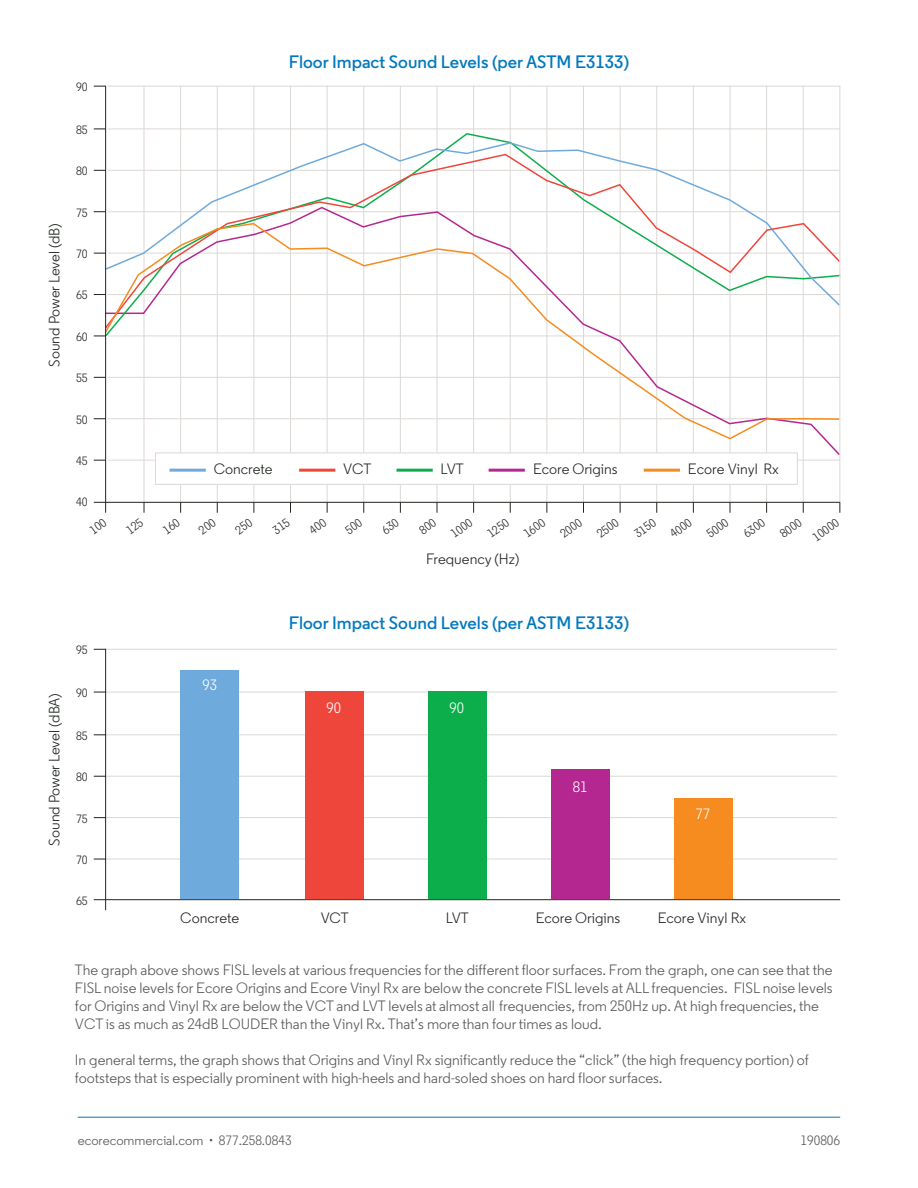
<style>
.page{position:relative;width:918px;height:1188px;background:#fff}
.page>*{position:absolute;margin:0;border:0;box-sizing:border-box;transform-origin:0 0}
.t1{font:600 18px "Regular";color:#0078c0}
.t2{font:15px/18px "Regular";color:#56575a}
.t3{font:15px "Regular";color:#20261f}
.t4{font:15px "Regular";color:#fff}
.t5{font:13.5px "Regular";color:#56575a}
.t6{font:12px "Regular";color:#231f20}
</style>
<div class="page">
<hr style="left:108px;top:86px;width:732px;height:1px;background:#dcd8d5">
<hr style="left:108px;top:129px;width:732px;height:1px;background:#dcd8d5">
<hr style="left:108px;top:460px;width:732px;height:1px;background:#dcd8d5">
<hr style="left:105px;top:649px;width:732px;height:1px;background:#dcd8d5">
<hr style="left:105px;top:692px;width:732px;height:1px;background:#dcd8d5">
<hr style="left:105px;top:734px;width:732px;height:1px;background:#dcd8d5">
<hr style="left:105px;top:776px;width:732px;height:1px;background:#dcd8d5">
<hr style="left:105px;top:817px;width:732px;height:1px;background:#dcd8d5">
<hr style="left:105px;top:859px;width:732px;height:1px;background:#dcd8d5">
<hr style="left:437px;top:86px;width:1px;height:417px;background:#dcd8d5">
<hr style="left:144px;top:86px;width:1px;height:417px;background:#dcd8d5">
<hr style="left:473px;top:86px;width:1px;height:417px;background:#dcd8d5">
<hr style="left:180px;top:86px;width:1px;height:417px;background:#dcd8d5">
<hr style="left:510px;top:86px;width:1px;height:417px;background:#dcd8d5">
<hr style="left:217px;top:86px;width:1px;height:417px;background:#dcd8d5">
<hr style="left:547px;top:86px;width:1px;height:417px;background:#dcd8d5">
<hr style="left:254px;top:86px;width:1px;height:417px;background:#dcd8d5">
<hr style="left:583px;top:86px;width:1px;height:417px;background:#dcd8d5">
<hr style="left:290px;top:86px;width:1px;height:417px;background:#dcd8d5">
<hr style="left:620px;top:86px;width:1px;height:417px;background:#dcd8d5">
<hr style="left:327px;top:86px;width:1px;height:417px;background:#dcd8d5">
<hr style="left:656px;top:86px;width:1px;height:417px;background:#dcd8d5">
<hr style="left:363px;top:86px;width:1px;height:417px;background:#dcd8d5">
<hr style="left:693px;top:86px;width:1px;height:417px;background:#dcd8d5">
<hr style="left:400px;top:86px;width:1px;height:417px;background:#dcd8d5">
<hr style="left:730px;top:86px;width:1px;height:417px;background:#dcd8d5">
<hr style="left:766px;top:86px;width:1px;height:417px;background:#dcd8d5">
<hr style="left:803px;top:86px;width:1px;height:417px;background:#dcd8d5">
<hr style="left:78px;top:1117px;width:762px;height:1px;background:#0078c0">
<div style="left:155px;top:453px;width:643px;height:32px;background:#fff;border:1px solid #dcd8d5"></div>
<hr style="left:170px;top:469px;width:36px;height:3px;background:#6faadc">
<hr style="left:299px;top:469px;width:36px;height:3px;background:#ef463c">
<hr style="left:397px;top:469px;width:36px;height:3px;background:#0cae4c">
<hr style="left:489px;top:469px;width:36px;height:3px;background:#b52790">
<hr style="left:644px;top:469px;width:36px;height:3px;background:#f68b1f">
<svg style="left:106px;top:440px;width:735px;height:17px"></svg>
<svg style="left:106px;top:141px;width:735px;height:12px"></svg>
<svg style="left:104px;top:153px;width:737px;height:69px"></svg>
<svg style="left:104px;top:222px;width:737px;height:218px"></svg>
<hr style="left:105px;top:86px;width:1px;height:427px;background:#20261f">
<hr style="left:105px;top:649px;width:1px;height:261px;background:#20261f">
<hr style="left:839px;top:86px;width:1px;height:417px;background:#dcd8d5">
<hr style="left:94px;top:502px;width:746px;height:1px;background:#20261f">
<div style="left:180px;top:670px;width:59px;height:229px;background:#6faadc"></div>
<div style="left:305px;top:692px;width:58px;height:207px;background:#ef463c"></div>
<div style="left:428px;top:692px;width:58px;height:207px;background:#0cae4c"></div>
<div style="left:551px;top:769px;width:58px;height:130px;background:#b52790"></div>
<div style="left:674px;top:799px;width:58px;height:100px;background:#f68b1f"></div>
<hr style="left:94px;top:899px;width:746px;height:1px;background:#20261f">
<svg style="left:126px;top:502px;width:19px;height:11px"></svg>
<svg style="left:163px;top:502px;width:18px;height:11px"></svg>
<svg style="left:198px;top:502px;width:20px;height:11px"></svg>
<svg style="left:235px;top:502px;width:20px;height:11px"></svg>
<svg style="left:272px;top:502px;width:19px;height:11px"></svg>
<svg style="left:308px;top:502px;width:20px;height:11px"></svg>
<svg style="left:345px;top:502px;width:19px;height:11px"></svg>
<svg style="left:381px;top:502px;width:20px;height:11px"></svg>
<svg style="left:418px;top:502px;width:20px;height:11px"></svg>
<p class="t3" style="left:45px;top:367px;width:145px;rotate:-90deg">Sound Power Level (dB)</p>
<p class="t6" style="left:76px;top:79px;width:13px">90</p>
<p class="t6" style="left:76px;top:122px;width:13px">85</p>
<p class="t6" style="left:76px;top:164px;width:13px">80</p>
<p class="t6" style="left:76px;top:205px;width:13px">75</p>
<p class="t6" style="left:76px;top:246px;width:13px">70</p>
<p class="t6" style="left:76px;top:288px;width:13px">65</p>
<p class="t6" style="left:76px;top:329px;width:13px">60</p>
<p class="t6" style="left:76px;top:371px;width:13px">55</p>
<p class="t6" style="left:76px;top:412px;width:13px">50</p>
<p class="t6" style="left:76px;top:453px;width:13px">45</p>
<p class="t6" style="left:76px;top:495px;width:13px">40</p>
<p class="t1" style="left:289px;top:50px;width:342px">Floor Impact Sound Levels (per ASTM E3133)</p>
<p class="t3" style="left:214px;top:460px;width:61px">Concrete</p>
<p class="t3" style="left:343px;top:460px;width:30px">VCT</p>
<p class="t3" style="left:441px;top:460px;width:25px">LVT</p>
<p class="t3" style="left:533px;top:460px;width:86px">Ecore Origins</p>
<p class="t3" style="left:688px;top:460px;width:92px">Ecore Vinyl Rx</p>
<p class="t6" style="left:448px;top:529px;width:25px;rotate:-36deg">1000</p>
<p class="t6" style="left:484px;top:529px;width:25px;rotate:-36deg">1250</p>
<p class="t6" style="left:521px;top:529px;width:25px;rotate:-36deg">1600</p>
<p class="t6" style="left:557px;top:529px;width:25px;rotate:-36deg">2000</p>
<p class="t6" style="left:594px;top:529px;width:25px;rotate:-36deg">2500</p>
<p class="t6" style="left:631px;top:529px;width:25px;rotate:-36deg">3150</p>
<p class="t6" style="left:667px;top:529px;width:25px;rotate:-36deg">4000</p>
<p class="t6" style="left:704px;top:529px;width:25px;rotate:-36deg">5000</p>
<p class="t6" style="left:740px;top:529px;width:25px;rotate:-36deg">6300</p>
<p class="t6" style="left:777px;top:529px;width:25px;rotate:-36deg">8000</p>
<p class="t6" style="left:810px;top:532px;width:31px;rotate:-36deg">10000</p>
<p class="t3" style="left:426px;top:549px;width:95px">Frequency (Hz)</p>
<p class="t3" style="left:45px;top:846px;width:154px;rotate:-90deg">Sound Power Level (dBA)</p>
<p class="t6" style="left:76px;top:643px;width:13px">95</p>
<p class="t6" style="left:76px;top:685px;width:13px">90</p>
<p class="t6" style="left:76px;top:728px;width:13px">85</p>
<p class="t6" style="left:76px;top:770px;width:13px">80</p>
<p class="t6" style="left:76px;top:811px;width:13px">75</p>
<p class="t6" style="left:76px;top:852px;width:13px">70</p>
<p class="t6" style="left:76px;top:894px;width:13px">65</p>
<p class="t4" style="left:202px;top:676px;width:16px">93</p>
<p class="t1" style="left:289px;top:611px;width:342px">Floor Impact Sound Levels (per ASTM E3133)</p>
<p class="t4" style="left:327px;top:698px;width:16px">90</p>
<p class="t4" style="left:450px;top:698px;width:16px">90</p>
<p class="t4" style="left:573px;top:778px;width:16px">81</p>
<p class="t4" style="left:696px;top:805px;width:16px">77</p>
<p class="t3" style="left:180px;top:908px;width:61px">Concrete</p>
<p class="t3" style="left:321px;top:908px;width:30px">VCT</p>
<p class="t3" style="left:446px;top:908px;width:25px">LVT</p>
<p class="t3" style="left:536px;top:908px;width:86px">Ecore Origins</p>
<p class="t3" style="left:658px;top:908px;width:90px">Ecore Vinyl Rx</p>
<p class="t2" style="left:75px;top:961px;width:759px">The graph above shows FISL levels at various frequencies for the different floor surfaces. From the graph, one can see that the FISL noise levels for Ecore Origins and Ecore Vinyl Rx are below the concrete FISL levels at ALL frequencies. FISL noise levels for Origins and Vinyl Rx are below the VCT and LVT levels at almost all frequencies, from 250Hz up. At high frequencies, the VCT is as much as 24dB LOUDER than the Vinyl Rx. That’s more than four times as loud.</p>
<p class="t2" style="left:75px;top:1051px;width:736px">In general terms, the graph shows that Origins and Vinyl Rx significantly reduce the “click” (the high frequency portion) of footsteps that is especially prominent with high-heels and hard-soled shoes on hard floor surfaces.</p>
<p class="t5" style="left:78px;top:1132px;width:216px">ecorecommercial.com • 877.258.0843</p>
<p class="t5" style="left:800px;top:1132px;width:41px">190806</p>
</div>
